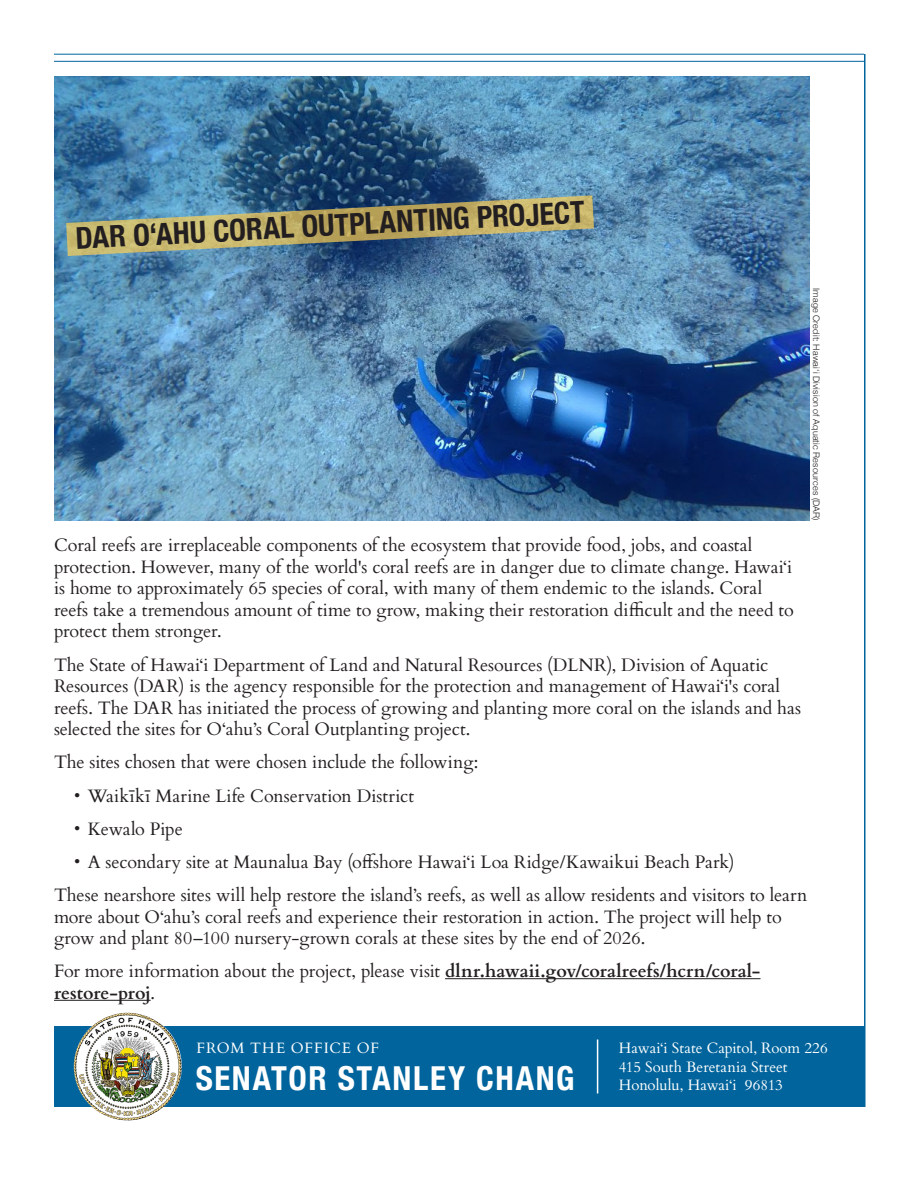
<style>
.page{position:relative;width:918px;height:1188px;background:#fff}
.page>*{position:absolute;margin:0;border:0;box-sizing:border-box;transform-origin:0 0}
.t1{font:700 condensed 33px "Helvetica Neue";letter-spacing:.05em;color:#fff}
.t2{font:700 condensed 30.15px "Helvetica Neue";color:#231f20}
.t3{font:18px/21.6px "Cardo";letter-spacing:-.005em;color:#231f20}
.t4{font:700 18px/21.6px "Cardo";letter-spacing:-.005em;color:#231f20}
.t5{font:15px "Cardo";letter-spacing:.005em;color:#fff}
.t6{font:15px "Cardo";letter-spacing:.06em;color:#fff}
.t7{font:300 9px "Helvetica Neue";letter-spacing:.025em;color:#231f20}
.s1{font-weight:400}
</style>
<div class="page">
<hr style="left:864px;top:54px;width:2px;height:1053px;background:#01649c">
<div style="left:54px;top:1026px;width:810px;height:81px;background:#01649c"></div>
<hr style="left:597px;top:1040px;width:1px;height:54px;background:#fff">
<img style="left:74px;top:1012px;width:108px;height:108px;border-radius:54px">
<hr style="left:54px;top:54px;width:810px;height:1px;background:#01649c">
<hr style="left:54px;top:61px;width:810px;height:1px;background:#01649c">
<hr style="left:445px;top:978px;width:316px;height:1px;background:#231f20">
<hr style="left:54px;top:1000px;width:97px;height:1px;background:#231f20">
<img style="left:54px;top:77px;width:756px;height:444px">
<svg style="left:66px;top:195px;width:528px;height:61px;background:#88957f"></svg>
<p class="t2" style="left:74px;top:213px;width:511px;rotate:-3deg">DAR O‘AHU CORAL OUTPLANTING PROJECT</p>
<p class="t7" style="left:823px;top:288px;width:234px;rotate:90deg">Image Credit: Hawai‘i Division of Aquatic Resources (DAR)</p>
<p class="t3" style="left:54px;top:533px;width:741px">Coral reefs are irreplaceable components of the ecosystem that provide food, jobs, and coastal protection. However, many of the world's coral reefs are in danger due to climate change. Hawai‘i is home to approximately 65 species of coral, with many of them endemic to the islands. Coral reefs take a tremendous amount of time to grow, making their restoration difficult and the need to protect them stronger.</p>
<p class="t3" style="left:54px;top:653px;width:749px">The State of Hawai‘i Department of Land and Natural Resources (DLNR), Division of Aquatic Resources (DAR) is the agency responsible for the protection and management of Hawai‘i's coral reefs. The DAR has initiated the process of growing and planting more coral on the islands and has selected the sites for O‘ahu’s Coral Outplanting project.</p>
<p class="t3" style="left:54px;top:751px;width:426px">The sites chosen that were chosen include the following:</p>
<p class="t3" style="left:74px;top:784px;width:341px">• Waikīkī Marine Life Conservation District</p>
<p class="t3" style="left:74px;top:817px;width:110px">• Kewalo Pipe</p>
<p class="t3" style="left:74px;top:850px;width:662px">• A secondary site at Maunalua Bay (offshore Hawai‘i Loa Ridge/Kawaikui Beach Park)</p>
<p class="t3" style="left:54px;top:883px;width:755px">These nearshore sites will help restore the island’s reefs, as well as allow residents and visitors to learn more about O‘ahu’s coral reefs and experience their restoration in action. The project will help to grow and plant 80–100 nursery-grown corals at these sites by the end of 2026.</p>
<p class="t4" style="left:54px;top:959px;width:708px"><span class="s1">For more information about the project, please visit</span> dlnr.hawaii.gov/coralreefs/hcrn/coral&shy;restore-proj<span class="s1">.</span></p>
<p class="t6" style="left:196px;top:1036px;width:184px">FROM THE OFFICE OF</p>
<p class="t1" style="left:196px;top:1051px;width:380px">SENATOR STANLEY CHANG</p>
<p class="t5" style="left:619px;top:1036px;width:211px">Hawai‘i State Capitol, Room 226</p>
<p class="t5" style="left:619px;top:1055px;width:170px">415 South Beretania Street</p>
<p class="t5" style="left:619px;top:1073px;width:166px">Honolulu, Hawai‘i 96813</p>
</div>
